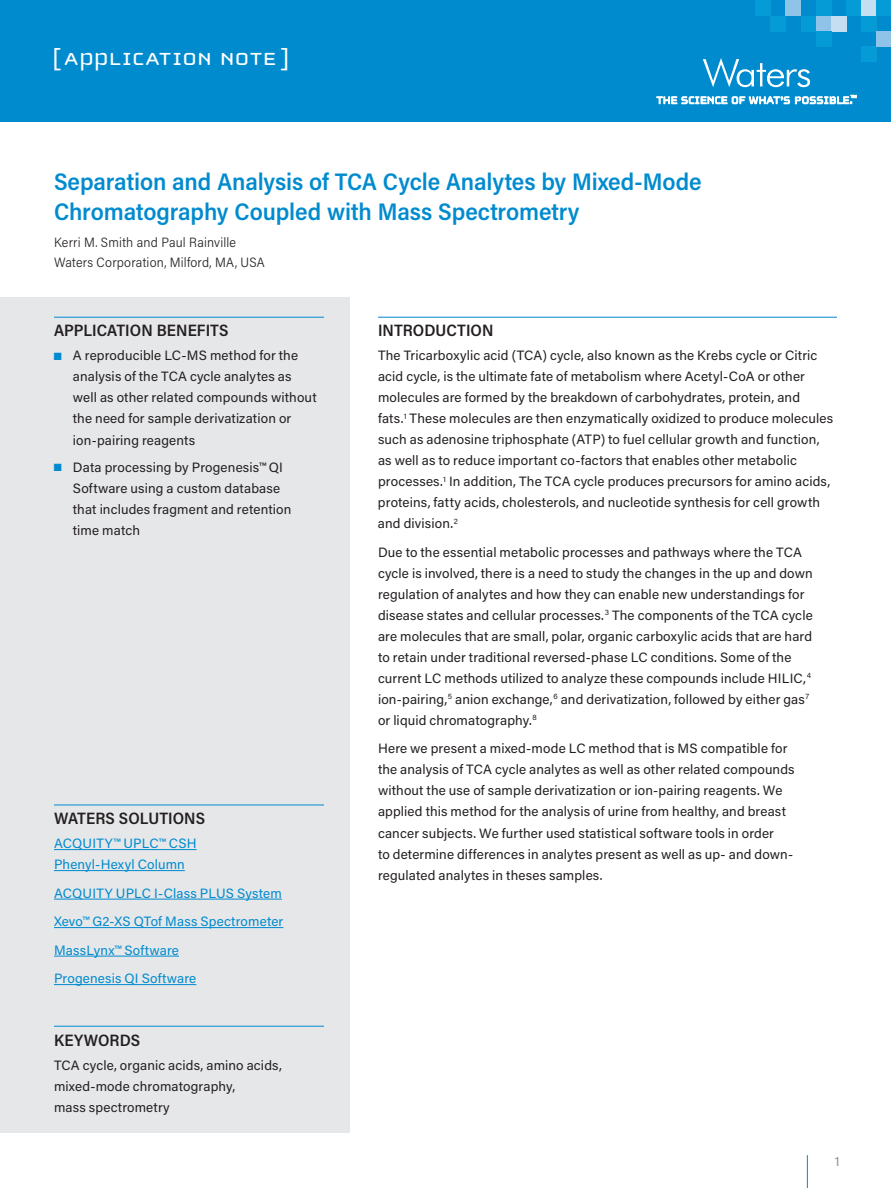
<style>
.page{position:relative;width:891px;height:1188px;background:#fff}
.page>*{position:absolute;margin:0;border:0;box-sizing:border-box;transform-origin:0 0}
.t1{font:25.5px "Cholla Unicase";letter-spacing:.01em;color:#fff;scale:1.1 1}
.t2{font:600 24px/30px "Acumin Pro Semi Cond";letter-spacing:-.005em;color:#008bcf}
.t3{font:600 16.5px "Acumin Pro Semi Cond";letter-spacing:.005em;color:#231f20}
.t4{font:13.5px/21px "Acumin Pro";letter-spacing:.01em;color:#231f20}
.t5{font:13.5px/28.5px "Acumin Pro";letter-spacing:.01em;color:#008bcf}
.t6{font:300 13.5px/19.5px "Acumin Pro Semi Cond";letter-spacing:.015em;color:#231f20}
.t7{font:13.5px "Acumin Pro";color:#939598}
.s1{color:#008bcf}
</style>
<div class="page">
<div style="left:0;top:0;width:891px;height:122px;background:#008bcf"></div>
<div style="left:755px;top:0;width:15px;height:16px;background:#059bd7"></div>
<div style="left:861px;top:47px;width:15px;height:15px;background:#059bd7"></div>
<div style="left:770px;top:16px;width:16px;height:15px;background:#059bd7"></div>
<div style="left:786px;top:0;width:15px;height:16px;background:#90c3e8"></div>
<div style="left:801px;top:16px;width:15px;height:15px;background:#059bd7"></div>
<div style="left:816px;top:16px;width:16px;height:15px;background:#90c3e8"></div>
<div style="left:832px;top:16px;width:15px;height:15px;background:#c5def2"></div>
<div style="left:816px;top:0;width:16px;height:16px;background:#059bd7"></div>
<div style="left:816px;top:31px;width:16px;height:16px;background:#059bd7"></div>
<div style="left:861px;top:0;width:15px;height:16px;background:#c5def2"></div>
<div style="left:847px;top:0;width:14px;height:16px;background:#059bd7"></div>
<div style="left:876px;top:0;width:15px;height:16px;background:#059bd7"></div>
<div style="left:861px;top:16px;width:15px;height:15px;background:#059bd7"></div>
<div style="left:876px;top:31px;width:15px;height:16px;background:#90c3e8"></div>
<svg style="left:657px;top:95px;width:199px;height:9px"></svg>
<svg style="left:703px;top:58px;width:107px;height:29px"></svg>
<hr style="left:807px;top:1155px;width:1px;height:33px;background:#008bcf">
<div style="left:0;top:298px;width:350px;height:835px;background:#e6e7e9"></div>
<hr style="left:54px;top:805px;width:270px;height:1px;background:#008bcf">
<hr style="left:54px;top:849px;width:143px;height:1px;background:#008bcf">
<hr style="left:54px;top:870px;width:131px;height:1px;background:#008bcf">
<hr style="left:54px;top:899px;width:228px;height:1px;background:#008bcf">
<hr style="left:54px;top:927px;width:229px;height:1px;background:#008bcf">
<hr style="left:54px;top:956px;width:125px;height:1px;background:#008bcf">
<hr style="left:54px;top:984px;width:142px;height:1px;background:#008bcf">
<hr style="left:54px;top:1026px;width:270px;height:1px;background:#008bcf">
<hr style="left:54px;top:317px;width:270px;height:1px;background:#008bcf">
<hr style="left:378px;top:317px;width:459px;height:1px;background:#008bcf">
<h1 class="t1" style="left:52px;top:46px;width:217px">[ APPLICATION NOTE ]</h1>
<h2 class="t2" style="left:54px;top:165px;width:649px">Separation and Analysis of TCA Cycle Analytes by Mixed-Mode<br>Chromatography Coupled with Mass Spectrometry</h2>
<p class="t6" style="left:54px;top:232px;width:212px">Kerri M. Smith and Paul Rainville<br>Waters Corporation, Milford, MA, USA</p>
<p class="t3" style="left:54px;top:319px;width:176px">APPLICATION BENEFITS</p>
<p class="t4" style="left:73px;top:345px;width:245px;text-indent:-19px"><span class="s1">■</span> A reproducible LC-MS method for the analysis of the TCA cycle analytes as well as other related compounds without the need for sample derivatization or ion-pairing reagents</p>
<p class="t4" style="left:73px;top:456px;width:220px;text-indent:-19px"><span class="s1">■</span> Data processing by Progenesis™ QI<br>Software using a custom database that includes fragment and retention time match</p>
<p class="t3" style="left:54px;top:807px;width:153px">WATERS SOLUTIONS</p>
<p class="t5" style="left:54px;top:832px;width:144px;line-height:21px">ACQUITY™ UPLC™ CSH<br>Phenyl-Hexyl Column</p>
<p class="t5" style="left:54px;top:878px;width:231px">ACQUITY UPLC I-Class PLUS System<br>Xevo™ G2-XS QTof Mass Spectrometer<br>MassLynx™ Software<br>Progenesis QI Software</p>
<p class="t3" style="left:54px;top:1028px;width:88px">KEYWORDS</p>
<p class="t4" style="left:54px;top:1054px;width:229px">TCA cycle, organic acids, amino acids, mixed-mode chromatography,<br>mass spectrometry</p>
<p class="t3" style="left:378px;top:319px;width:117px">INTRODUCTION</p>
<p class="t4" style="left:378px;top:345px;width:457px">The Tricarboxylic acid (TCA) cycle, also known as the Krebs cycle or Citric acid cycle, is the ultimate fate of metabolism where Acetyl-CoA or other molecules are formed by the breakdown of carbohydrates, protein, and<br>fats.<sup>1</sup> These molecules are then enzymatically oxidized to produce molecules such as adenosine triphosphate (ATP) to fuel cellular growth and function, as well as to reduce important co-factors that enables other metabolic processes.<sup>1</sup> In addition, The TCA cycle produces precursors for amino acids, proteins, fatty acids, cholesterols, and nucleotide synthesis for cell growth and division.<sup>2</sup></p>
<p class="t4" style="left:378px;top:541px;width:436px">Due to the essential metabolic processes and pathways where the TCA cycle is involved, there is a need to study the changes in the up and down regulation of analytes and how they can enable new understandings for disease states and cellular processes.<sup>3</sup> The components of the TCA cycle are molecules that are small, polar, organic carboxylic acids that are hard to retain under traditional reversed-phase LC conditions. Some of the current LC methods utilized to analyze these compounds include HILIC,<sup>4 </sup>ion-pairing,<sup>5</sup> anion exchange,<sup>6</sup> and derivatization, followed by either gas<sup>7 </sup>or liquid chromatography.<sup>8</sup></p>
<p class="t4" style="left:378px;top:738px;width:418px">Here we present a mixed-mode LC method that is MS compatible for the analysis of TCA cycle analytes as well as other related compounds without the use of sample derivatization or ion-pairing reagents. We applied this method for the analysis of urine from healthy, and breast cancer subjects. We further used statistical software tools in order<br>to determine differences in analytes present as well as up- and down&shy;regulated analytes in theses samples.</p>
<p class="t7" style="left:835px;top:1151px;width:6px">1</p>
</div>
